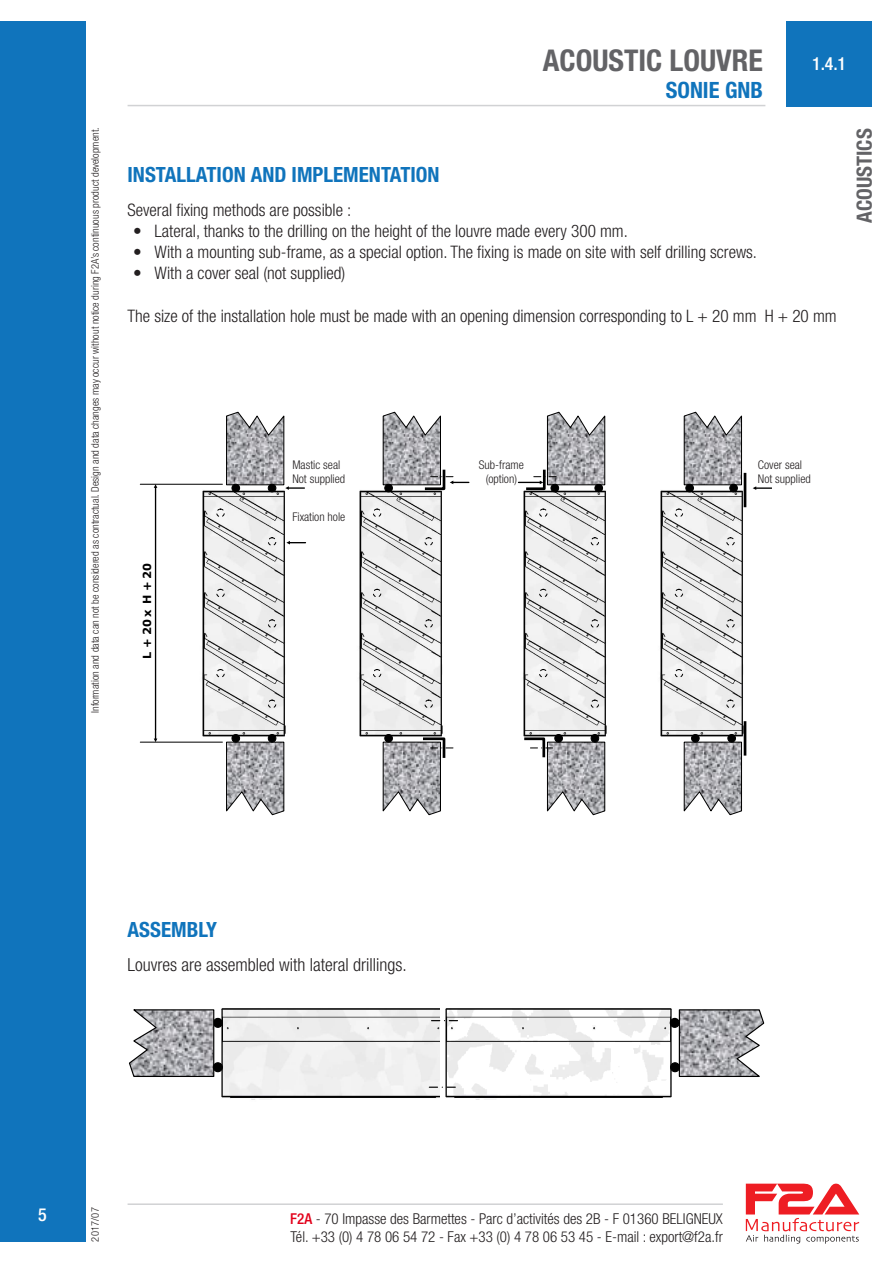
<style>
.page{position:relative;width:893px;height:1263px;background:#fff}
.page>*{position:absolute;margin:0;border:0;box-sizing:border-box;transform-origin:0 0}
.t1{font:700 condensed 30px "Helvetica Neue LT Std";color:#636366}
.t2{font:700 condensed 22.5px "Helvetica Neue LT Std";color:#1074bc}
.t3{font:700 condensed 21px "Helvetica Neue LT Std";color:#1074bc}
.t4{font:700 condensed 21px "Helvetica Neue LT Std";color:#636366}
.t5{font:300 condensed 18px "Helvetica Neue LT Std";color:#231f20}
.t6{font:500 condensed 18px "Helvetica Neue LT Std";color:#fff}
.t7{font:300 condensed 17.25px "Helvetica Neue LT Std";color:#231f20}
.t8{font:300 condensed 15px/18px "Helvetica Neue LT Std";color:#231f20}
.t9{font:300 condensed 12px/14.4px "Helvetica Neue LT Std";color:#231f20}
.t10{font:700 11.1px "Verdana";color:#000}
.t11{font:300 condensed 10.5px "Helvetica Neue LT Std";color:#231f20}
.s1{font-weight:500;color:#e2001a}
</style>
<div class="page">
<div style="left:787px;top:21px;width:85px;height:85px;background:#1074bc"></div>
<div style="left:0;top:21px;width:85px;height:1221px;background:#1074bc"></div>
<hr style="left:128px;top:1203px;width:595px;height:2px;background:#d1d2d4">
<hr style="left:128px;top:105px;width:637px;height:1px;background:#d1d2d4">
<svg style="left:746px;top:1183px;width:113px;height:61px"></svg>
<img style="left:184px;top:483px;width:123px;height:260px">
<svg style="left:226px;top:741px;width:59px;height:75px;background:#ababaf"></svg>
<img style="left:359px;top:490px;width:84px;height:247px">
<img style="left:523px;top:491px;width:84px;height:245px">
<img style="left:660px;top:480px;width:93px;height:273px">
<svg style="left:683px;top:411px;width:59px;height:75px;background:#ababaf"></svg>
<svg style="left:683px;top:741px;width:60px;height:75px;background:#adadb0"></svg>
<div style="left:268px;top:484px;width:8px;height:8px;border:1px solid #000;border-radius:50%"></div>
<div style="left:231px;top:484px;width:9px;height:8px;border:1px solid #000;border-radius:50%"></div>
<div style="left:268px;top:734px;width:8px;height:8px;background:#000;border-radius:50%"></div>
<div style="left:268px;top:734px;width:8px;height:9px;border:1px solid #000;border-radius:50%"></div>
<div style="left:232px;top:734px;width:8px;height:8px;background:#000;border-radius:50%"></div>
<div style="left:231px;top:734px;width:9px;height:9px;border:1px solid #000;border-radius:50%"></div>
<div style="left:268px;top:537px;width:8px;height:9px;border:1px dashed #000;border-radius:50%"></div>
<div style="left:268px;top:619px;width:8px;height:9px;border:1px dashed #000;border-radius:50%"></div>
<div style="left:268px;top:700px;width:8px;height:8px;border:1px dashed #000;border-radius:50%"></div>
<div style="left:216px;top:509px;width:9px;height:8px;border:1px dashed #000;border-radius:50%"></div>
<div style="left:216px;top:589px;width:9px;height:8px;border:1px dashed #000;border-radius:50%"></div>
<div style="left:216px;top:669px;width:9px;height:9px;border:1px dashed #000;border-radius:50%"></div>
<hr style="left:140px;top:484px;width:82px;height:1px;background:#000">
<hr style="left:140px;top:742px;width:82px;height:1px;background:#000">
<hr style="left:155px;top:487px;width:1px;height:252px;background:#000">
<svg style="left:225px;top:411px;width:79px;height:79px"></svg>
<svg style="left:286px;top:541px;width:19px;height:3px"></svg>
<svg style="left:382px;top:736px;width:72px;height:80px"></svg>
<svg style="left:382px;top:411px;width:87px;height:80px"></svg>
<svg style="left:523px;top:736px;width:83px;height:80px"></svg>
<svg style="left:518px;top:411px;width:88px;height:80px"></svg>
<div style="left:385px;top:484px;width:7px;height:8px;background:#000;border-radius:50%"></div>
<div style="left:384px;top:484px;width:9px;height:8px;border:1px solid #000;border-radius:50%"></div>
<div style="left:551px;top:484px;width:8px;height:8px;background:#000;border-radius:50%"></div>
<div style="left:550px;top:484px;width:9px;height:8px;border:1px solid #000;border-radius:50%"></div>
<div style="left:595px;top:484px;width:8px;height:8px;background:#000;border-radius:50%"></div>
<div style="left:594px;top:484px;width:9px;height:8px;border:1px solid #000;border-radius:50%"></div>
<div style="left:686px;top:484px;width:7px;height:8px;background:#000;border-radius:50%"></div>
<div style="left:685px;top:484px;width:9px;height:8px;border:1px solid #000;border-radius:50%"></div>
<div style="left:730px;top:484px;width:7px;height:8px;background:#000;border-radius:50%"></div>
<div style="left:729px;top:484px;width:9px;height:8px;border:1px solid #000;border-radius:50%"></div>
<hr style="left:744px;top:473px;width:2px;height:34px;background:#000">
<hr style="left:744px;top:721px;width:2px;height:34px;background:#000">
<div style="left:385px;top:734px;width:7px;height:8px;background:#000;border-radius:50%"></div>
<div style="left:384px;top:734px;width:9px;height:9px;border:1px solid #000;border-radius:50%"></div>
<div style="left:591px;top:734px;width:8px;height:8px;background:#000;border-radius:50%"></div>
<div style="left:591px;top:734px;width:8px;height:9px;border:1px solid #000;border-radius:50%"></div>
<div style="left:555px;top:734px;width:7px;height:8px;background:#000;border-radius:50%"></div>
<div style="left:554px;top:734px;width:9px;height:9px;border:1px solid #000;border-radius:50%"></div>
<div style="left:728px;top:734px;width:7px;height:8px;background:#000;border-radius:50%"></div>
<div style="left:727px;top:734px;width:9px;height:9px;border:1px solid #000;border-radius:50%"></div>
<div style="left:691px;top:734px;width:8px;height:8px;background:#000;border-radius:50%"></div>
<div style="left:691px;top:734px;width:9px;height:9px;border:1px solid #000;border-radius:50%"></div>
<svg style="left:753px;top:486px;width:19px;height:4px"></svg>
<div style="left:424px;top:537px;width:9px;height:9px;border:1px dashed #000;border-radius:50%"></div>
<div style="left:424px;top:619px;width:9px;height:9px;border:1px dashed #000;border-radius:50%"></div>
<div style="left:424px;top:700px;width:9px;height:8px;border:1px dashed #000;border-radius:50%"></div>
<div style="left:373px;top:509px;width:8px;height:8px;border:1px dashed #000;border-radius:50%"></div>
<div style="left:373px;top:589px;width:8px;height:8px;border:1px dashed #000;border-radius:50%"></div>
<div style="left:373px;top:669px;width:8px;height:9px;border:1px dashed #000;border-radius:50%"></div>
<div style="left:590px;top:537px;width:9px;height:9px;border:1px dashed #000;border-radius:50%"></div>
<div style="left:590px;top:619px;width:9px;height:9px;border:1px dashed #000;border-radius:50%"></div>
<div style="left:590px;top:700px;width:9px;height:8px;border:1px dashed #000;border-radius:50%"></div>
<div style="left:539px;top:509px;width:9px;height:8px;border:1px dashed #000;border-radius:50%"></div>
<div style="left:539px;top:589px;width:9px;height:8px;border:1px dashed #000;border-radius:50%"></div>
<div style="left:539px;top:669px;width:9px;height:9px;border:1px dashed #000;border-radius:50%"></div>
<div style="left:726px;top:537px;width:9px;height:9px;border:1px dashed #000;border-radius:50%"></div>
<div style="left:726px;top:619px;width:9px;height:9px;border:1px dashed #000;border-radius:50%"></div>
<div style="left:726px;top:700px;width:9px;height:8px;border:1px dashed #000;border-radius:50%"></div>
<div style="left:675px;top:509px;width:8px;height:8px;border:1px dashed #000;border-radius:50%"></div>
<div style="left:675px;top:589px;width:8px;height:8px;border:1px dashed #000;border-radius:50%"></div>
<div style="left:675px;top:669px;width:8px;height:9px;border:1px dashed #000;border-radius:50%"></div>
<img style="left:216px;top:1008px;width:224px;height:92px">
<img style="left:444px;top:1008px;width:229px;height:92px">
<div style="left:213px;top:1018px;width:9px;height:9px;background:#000;border-radius:50%"></div>
<div style="left:213px;top:1018px;width:10px;height:10px;border:1px solid #000;border-radius:50%"></div>
<svg style="left:429px;top:1086px;width:29px;height:2px"></svg>
<svg style="left:432px;top:1020px;width:28px;height:1px"></svg>
<svg style="left:678px;top:1009px;width:86px;height:68px;background:#a9a9ad"></svg>
<svg style="left:129px;top:1009px;width:86px;height:68px;background:#a9a9ad"></svg>
<div style="left:213px;top:1063px;width:9px;height:9px;background:#000;border-radius:50%"></div>
<div style="left:213px;top:1062px;width:10px;height:10px;border:1px solid #000;border-radius:50%"></div>
<div style="left:670px;top:1018px;width:9px;height:9px;background:#000;border-radius:50%"></div>
<div style="left:670px;top:1018px;width:10px;height:10px;border:1px solid #000;border-radius:50%"></div>
<div style="left:671px;top:1063px;width:8px;height:9px;background:#000;border-radius:50%"></div>
<div style="left:670px;top:1062px;width:10px;height:10px;border:1px solid #000;border-radius:50%"></div>
<p class="t11" style="left:89px;top:713px;width:587px;rotate:-90deg">Information and data can not be considered as contractual. Design and data changes may occur without notice during F2A’s continuous product development.</p>
<p class="t3" style="left:128px;top:162px;width:314px">INSTALLATION AND IMPLEMENTATION</p>
<h1 class="t1" style="left:543px;top:42px;width:222px">ACOUSTIC LOUVRE</h1>
<h2 class="t2" style="left:666px;top:76px;width:99px">SONIE GNB</h2>
<p class="t6" style="left:812px;top:53px;width:35px">1.4.1</p>
<p class="t7" style="left:128px;top:200px;width:225px">Several fixing methods are possible :</p>
<p class="t7" style="left:133px;top:221px;width:496px">• Lateral, thanks to the drilling on the height of the louvre made every 300 mm.</p>
<p class="t7" style="left:133px;top:242px;width:625px">• With a mounting sub-frame, as a special option. The fixing is made on site with self drilling screws.</p>
<p class="t7" style="left:133px;top:263px;width:214px">• With a cover seal (not supplied)</p>
<p class="t7" style="left:128px;top:306px;width:711px">The size of the installation hole must be made with an opening dimension corresponding to L + 20 mm H + 20 mm</p>
<p class="t4" style="left:851px;top:223px;width:96px;rotate:-90deg">ACOUSTICS</p>
<p class="t10" style="left:139px;top:659px;width:97px;rotate:-90deg">L + 20 x H + 20</p>
<p class="t9" style="left:292px;top:457px;width:54px">Mastic seal<br>Not supplied</p>
<p class="t9" style="left:292px;top:510px;width:55px">Fixation hole</p>
<p class="t9" style="left:479px;top:457px;width:47px;text-align:center">Sub-frame (option)</p>
<p class="t9" style="left:758px;top:457px;width:54px">Cover seal<br>Not supplied</p>
<p class="t3" style="left:128px;top:916px;width:91px">ASSEMBLY</p>
<p class="t5" style="left:128px;top:954px;width:281px">Louvres are assembled with lateral drillings.</p>
<p class="t6" style="left:38px;top:1203px;width:10px">5</p>
<p class="t11" style="left:89px;top:1242px;width:36px;rotate:-90deg">2017/07</p>
<p class="t8" style="left:290px;top:1209px;width:434px"><span class="s1">F2A</span> - 70 Impasse des Barmettes - Parc d’activités des 2B - F 01360 BELIGNEUX<br>Tél. +33 (0) 4 78 06 54 72 - Fax +33 (0) 4 78 06 53 45 - E-mail : export@f2a.fr</p>
</div>
